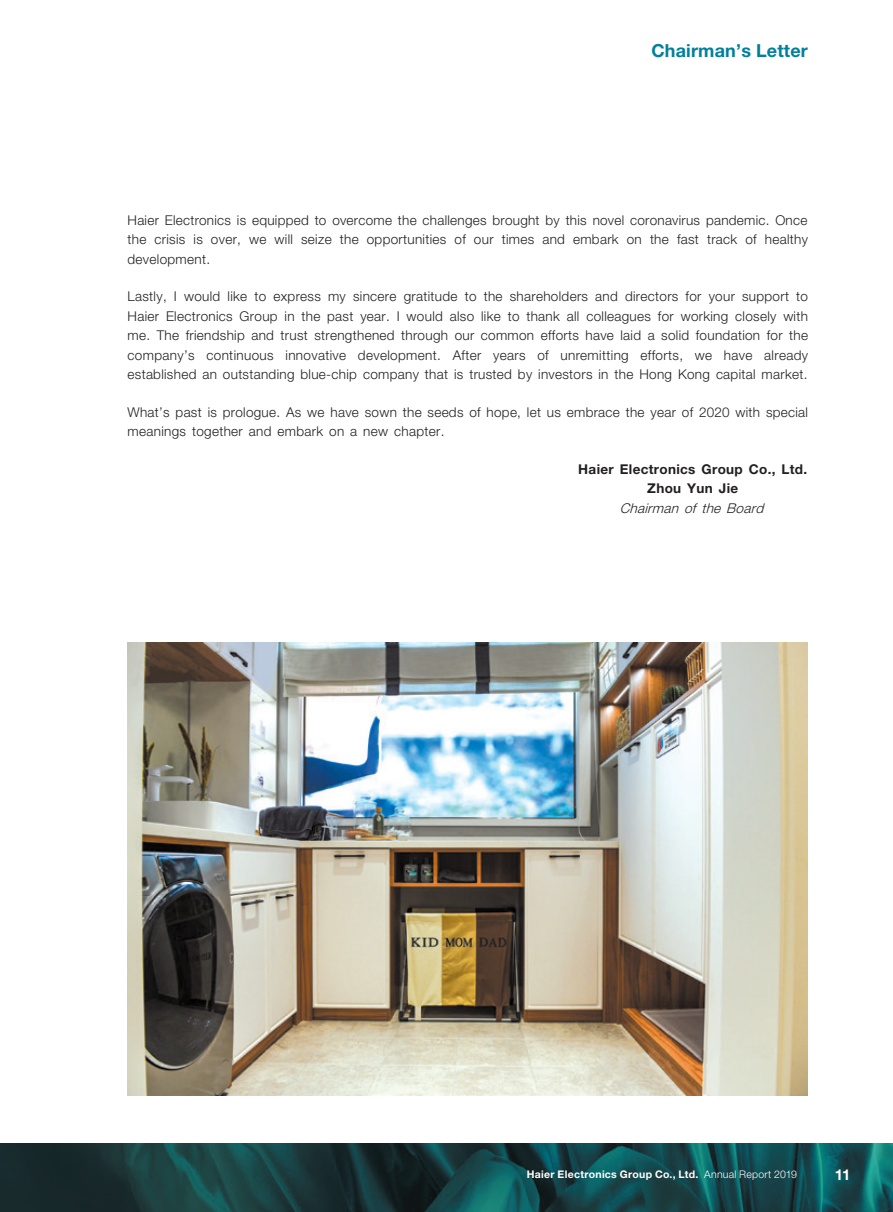
<style>
.page{position:relative;width:893px;height:1212px;background:#fff}
.page>*{position:absolute;margin:0;border:0;box-sizing:border-box;transform-origin:0 0}
.t1{font:700 18px "Helvetica Neue LT Std";letter-spacing:.01em;color:#00809b}
.t2{font:700 15px "Helvetica Neue LT Std";color:#fff}
._01_Body_Text{font:300 13.5px/19.5px "Helvetica Neue LT Std";letter-spacing:.025em;color:#231f20;text-align:justify}
._01_Body_Text-2{font:700 13.5px "Helvetica Neue LT Std";letter-spacing:.025em;color:#231f20}
._01_Body_Text-3{font:italic 300 13.5px "Helvetica Neue LT Std";color:#231f20}
.t3{font:700 10.5px "Helvetica Neue LT Std";letter-spacing:.03em;color:#fff}
.s1{font-weight:300}
</style>
<div class="page">
<img style="left:0;top:1144px;width:893px;height:68px">
<img style="left:128px;top:642px;width:680px;height:453px">
<h1 class="t1" style="left:651px;top:40px;width:158px">Chairman’s Letter</h1>
<p class="_01_Body_Text" style="left:128px;top:210px;width:682px">Haier Electronics is equipped to overcome the challenges brought by this novel coronavirus pandemic. Once the crisis is over, we will seize the opportunities of our times and embark on the fast track of healthy development.</p>
<p class="_01_Body_Text" style="left:128px;top:286px;width:682px">Lastly, I would like to express my sincere gratitude to the shareholders and directors for your support to Haier Electronics Group in the past year. I would also like to thank all colleagues for working closely with me. The friendship and trust strengthened through our common efforts have laid a solid foundation for the company’s continuous innovative development. After years of unremitting efforts, we have already established an outstanding blue-chip company that is trusted by investors in the Hong Kong capital market.</p>
<p class="_01_Body_Text" style="left:128px;top:402px;width:682px">What’s past is prologue. As we have sown the seeds of hope, let us embrace the year of 2020 with special meanings together and embark on a new chapter.</p>
<p class="_01_Body_Text-2" style="left:578px;top:460px;width:231px">Haier Electronics Group Co., Ltd.</p>
<p class="_01_Body_Text-2" style="left:647px;top:480px;width:93px">Zhou Yun Jie</p>
<p class="_01_Body_Text-3" style="left:620px;top:500px;width:149px">Chairman of the Board</p>
<p class="t3" style="left:527px;top:1167px;width:272px">Haier Electronics Group Co., Ltd. <span class="s1">Annual Report 2019</span></p>
<p class="t2" style="left:835px;top:1165px;width:17px">11</p>
</div>
